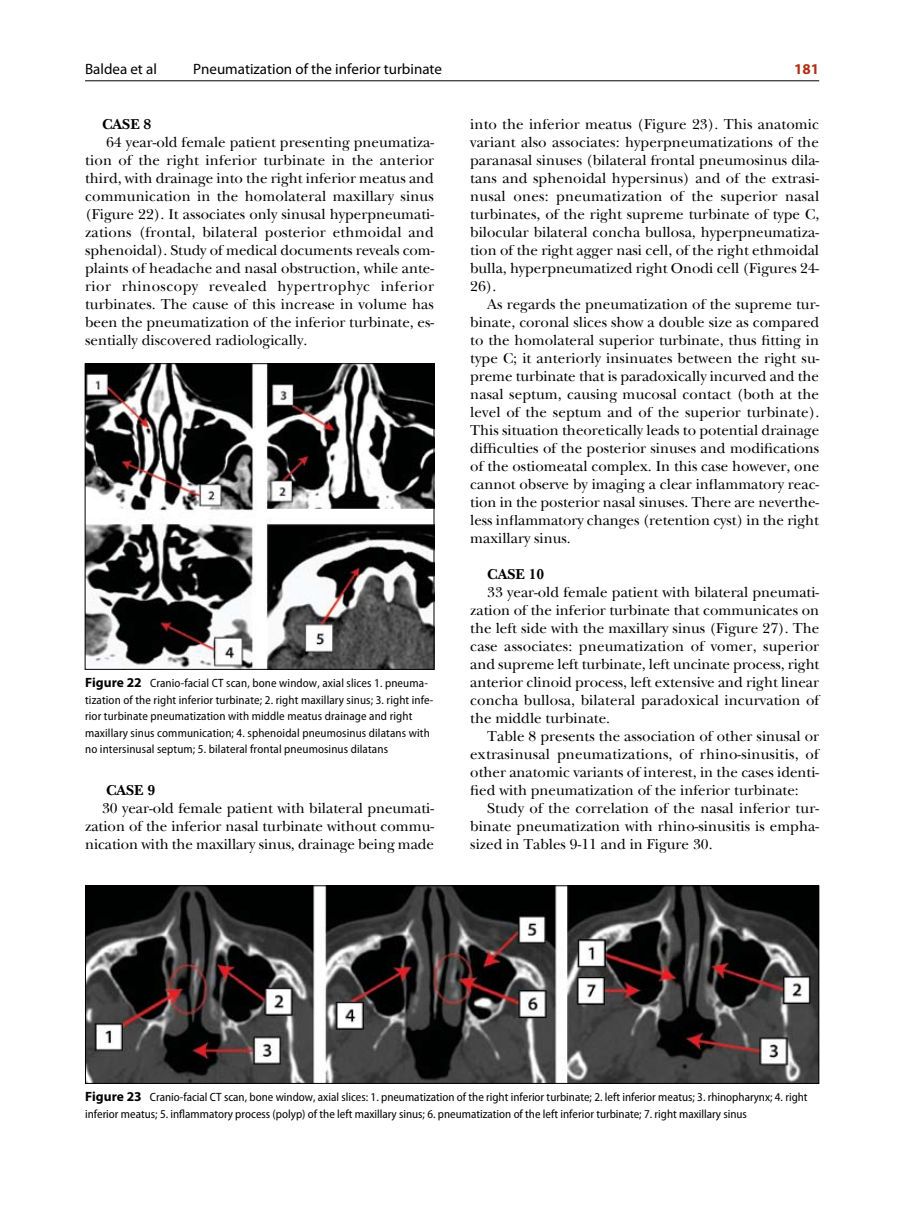
<style>
.page{position:relative;width:915px;height:1212px;background:#fff}
.page>*{position:absolute;margin:0;border:0;box-sizing:border-box;transform-origin:0 0}
.t1{font:15px/18px "Baskerville Std RO";color:#000;text-align:justify}
.t2{font:15px "Myriad Pro";color:#000}
.t3{font:700 15px "Baskerville Std RO";color:#000}
.t4{font:700 15px "Myriad Pro";color:#b12f16}
.t5{font:semi-condensed 12px/16.5px "Myriad Pro";letter-spacing:.01em;color:#000}
.s1{font-weight:700;font-stretch:normal;font-size:13.5px}
</style>
<div class="page">
<hr style="left:85px;top:80px;width:734px;height:1px;background:#000">
<img style="left:87px;top:365px;width:345px;height:303px">
<div style="left:85px;top:363px;width:349px;height:307px;border:1px solid #000"></div>
<img style="left:87px;top:887px;width:730px;height:195px">
<div style="left:85px;top:885px;width:734px;height:199px;border:1px solid #000"></div>
<p class="t2" style="left:85px;top:61px;width:73px">Baldea et al</p>
<p class="t2" style="left:193px;top:61px;width:250px">Pneumatization of the inferior turbinate</p>
<p class="t4" style="left:794px;top:61px;width:26px">181</p>
<p class="t3" style="left:102px;top:116px;width:51px">CASE 8</p>
<p class="t1" style="left:85px;top:134px;width:350px;text-indent:21px">64 year-old female patient presenting pneumatiza&shy;tion of the right inferior turbinate in the anterior third, with drainage into the right inferior meatus and communication in the homolateral maxillary sinus (Figure 22). It associates only sinusal hyperpneumati&shy;zations (frontal, bilateral posterior ethmoidal and sphenoidal). Study of medical documents reveals com&shy;plaints of headache and nasal obstruction, while ante&shy;rior rhinoscopy revealed hypertrophyc inferior turbinates. The cause of this increase in volume has been the pneumatization of the inferior turbinate, es&shy;sentially discovered radiologically.</p>
<p class="t5" style="left:85px;top:675px;width:349px"><span class="s1">Figure 22</span> Cranio-facial CT scan, bone window, axial slices 1. pneuma&shy;tization of the right inferior turbinate; 2. right maxillary sinus; 3. right infe&shy;rior turbinate pneumatization with middle meatus drainage and right maxillary sinus communication; 4. sphenoidal pneumosinus dilatans with no intersinusal septum; 5. bilateral frontal pneumosinus dilatans</p>
<p class="t3" style="left:106px;top:782px;width:51px">CASE 9</p>
<p class="t1" style="left:85px;top:800px;width:350px;text-indent:17px">30 year-old female patient with bilateral pneumati&shy;zation of the inferior nasal turbinate without commu&shy;nication with the maxillary sinus, drainage being made</p>
<p class="t1" style="left:470px;top:116px;width:350px">into the inferior meatus (Figure 23). This anatomic variant also associates: hyperpneumatizations of the paranasal sinuses (bilateral frontal pneumosinus dila&shy;tans and sphenoidal hypersinus) and of the extrasi&shy;nusal ones: pneumatization of the superior nasal turbinates, of the right supreme turbinate of type C, bilocular bilateral concha bullosa, hyperpneumatiza&shy;tion of the right agger nasi cell, of the right ethmoidal bulla, hyperpneumatized right Onodi cell (Figures 24- 26).</p>
<p class="t1" style="left:470px;top:296px;width:350px;text-indent:17px">As regards the pneumatization of the supreme tur&shy;binate, coronal slices show a double size as compared to the homolateral superior turbinate, thus fitting in type C; it anteriorly insinuates between the right su&shy;preme turbinate that is paradoxically incurved and the nasal septum, causing mucosal contact (both at the level of the septum and of the superior turbinate).<br>This situation theoretically leads to potential drainage difficulties of the posterior sinuses and modifications of the ostiomeatal complex. In this case however, one cannot observe by imaging a clear inflammatory reac&shy;tion in the posterior nasal sinuses. There are neverthe&shy;less inflammatory changes (retention cyst) in the right maxillary sinus.</p>
<p class="t3" style="left:487px;top:566px;width:58px">CASE 10</p>
<p class="t1" style="left:470px;top:584px;width:350px;text-indent:17px">33 year-old female patient with bilateral pneumati&shy;zation of the inferior turbinate that communicates on the left side with the maxillary sinus (Figure 27). The case associates: pneumatization of vomer, superior and supreme left turbinate, left uncinate process, right anterior clinoid process, left extensive and right linear concha bullosa, bilateral paradoxical incurvation of the middle turbinate.</p>
<p class="t1" style="left:470px;top:728px;width:350px;text-indent:17px">Table 8 presents the association of other sinusal or extrasinusal pneumatizations, of rhino-sinusitis, of other anatomic variants of interest, in the cases identi&shy;fied with pneumatization of the inferior turbinate:</p>
<p class="t1" style="left:470px;top:800px;width:350px;text-indent:17px">Study of the correlation of the nasal inferior tur&shy;binate pneumatization with rhino-sinusitis is empha&shy;sized in Tables 9-11 and in Figure 30.</p>
<p class="t5" style="left:85px;top:1089px;width:723px"><span class="s1">Figure 23</span> Cranio-facial CT scan, bone window, axial slices: 1. pneumatization of the right inferior turbinate; 2. left inferior meatus; 3. rhinopharynx; 4. right inferior meatus; 5. inflammatory process (polyp) of the left maxillary sinus; 6. pneumatization of the left inferior turbinate; 7. right maxillary sinus</p>
</div>
